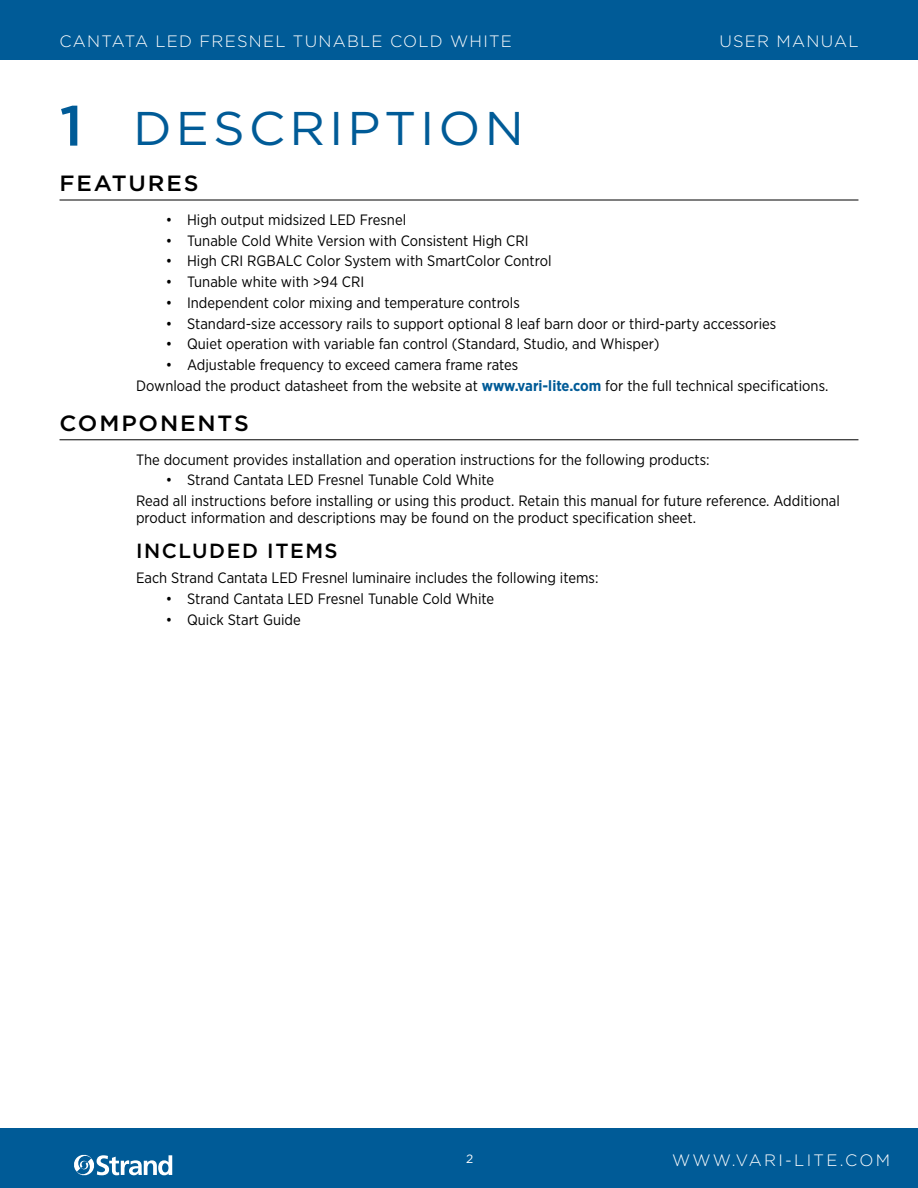
<style>
.page{position:relative;width:918px;height:1188px;background:#fff}
.page>*{position:absolute;margin:0;border:0;box-sizing:border-box;transform-origin:0 0}
.t1{font:500 56.7px "Gotham";color:#005b97;scale:1.05 1}
.Chapter_cont{font:47.25px "Gotham";letter-spacing:.08em;color:#005b97;scale:1.05 1}
.HEADING_1{font:500 22.05px "Gotham";letter-spacing:.08em;color:#000;scale:1.05 1}
.HEADING_2_plain{font:500 20.4px "Gotham";letter-spacing:.075em;color:#000}
.t2{font:300 16.5px "Gotham";letter-spacing:.075em;color:#fff}
.Body{font:15px/16.5px "Gotham Narrow";color:#000}
.t3{font:12px "Gotham";color:#fff}
.s1{font-weight:700;color:#005b97}
</style>
<div class="page">
<div style="left:0;top:1128px;width:918px;height:60px;background:#005b97"></div>
<div style="left:0;top:0;width:918px;height:60px;background:#005b97"></div>
<svg style="left:74px;top:1154px;width:98px;height:22px"></svg>
<hr style="left:60px;top:200px;width:798px;height:1px;background:#000">
<hr style="left:60px;top:439px;width:798px;height:1px;background:#000">
<p class="t2" style="left:60px;top:31px;width:371px">CANTATA LED FRESNEL TUNABLE COLD</p>
<p class="t2" style="left:450px;top:31px;width:61px">WHITE</p>
<p class="t2" style="left:719px;top:31px;width:138px">USER MANUAL</p>
<p class="t1" style="left:60px;top:88px;width:24px">1</p>
<p class="Chapter_cont" style="left:133px;top:98px;width:364px">DESCRIPTION</p>
<p class="HEADING_1" style="left:60px;top:169px;width:134px">FEATURES</p>
<p class="Body" style="left:166px;top:211px;width:242px">• High output midsized LED Fresnel</p>
<p class="Body" style="left:166px;top:232px;width:364px">• Tunable Cold White Version with Consistent High CRI</p>
<p class="Body" style="left:166px;top:253px;width:387px">• High CRI RGBALC Color System with SmartColor Control</p>
<p class="Body" style="left:166px;top:273px;width:200px">• Tunable white with &gt;94 CRI</p>
<p class="Body" style="left:166px;top:294px;width:356px">• Independent color mixing and temperature controls</p>
<p class="Body" style="left:166px;top:315px;width:612px">• Standard-size accessory rails to support optional 8 leaf barn door or third-party accessories</p>
<p class="Body" style="left:166px;top:336px;width:495px">• Quiet operation with variable fan control (Standard, Studio, and Whisper)</p>
<p class="Body" style="left:166px;top:356px;width:354px">• Adjustable frequency to exceed camera frame rates</p>
<p class="Body" style="left:136px;top:377px;width:694px">Download the product datasheet from the website at <span class="s1">www.vari-lite.com</span> for the full technical specifications.</p>
<p class="HEADING_1" style="left:60px;top:409px;width:182px">COMPONENTS</p>
<p class="Body" style="left:136px;top:451px;width:575px">The document provides installation and operation instructions for the following products:</p>
<p class="Body" style="left:166px;top:472px;width:330px">• Strand Cantata LED Fresnel Tunable Cold White</p>
<p class="Body" style="left:136px;top:492px;width:705px">Read all instructions before installing or using this product. Retain this manual for future reference. Additional product information and descriptions may be found on the product specification sheet.</p>
<p class="HEADING_2_plain" style="left:136px;top:538px;width:203px">INCLUDED ITEMS</p>
<p class="Body" style="left:136px;top:569px;width:464px">Each Strand Cantata LED Fresnel luminaire includes the following items:</p>
<p class="Body" style="left:166px;top:590px;width:330px">• Strand Cantata LED Fresnel Tunable Cold White</p>
<p class="Body" style="left:166px;top:611px;width:137px">• Quick Start Guide</p>
<p class="t3" style="left:466px;top:1152px;width:9px">2</p>
<p class="t2" style="left:672px;top:1150px;width:89px">WWW.VARI</p>
<p class="t2" style="left:785px;top:1150px;width:106px">-LITE.COM</p>
</div>
